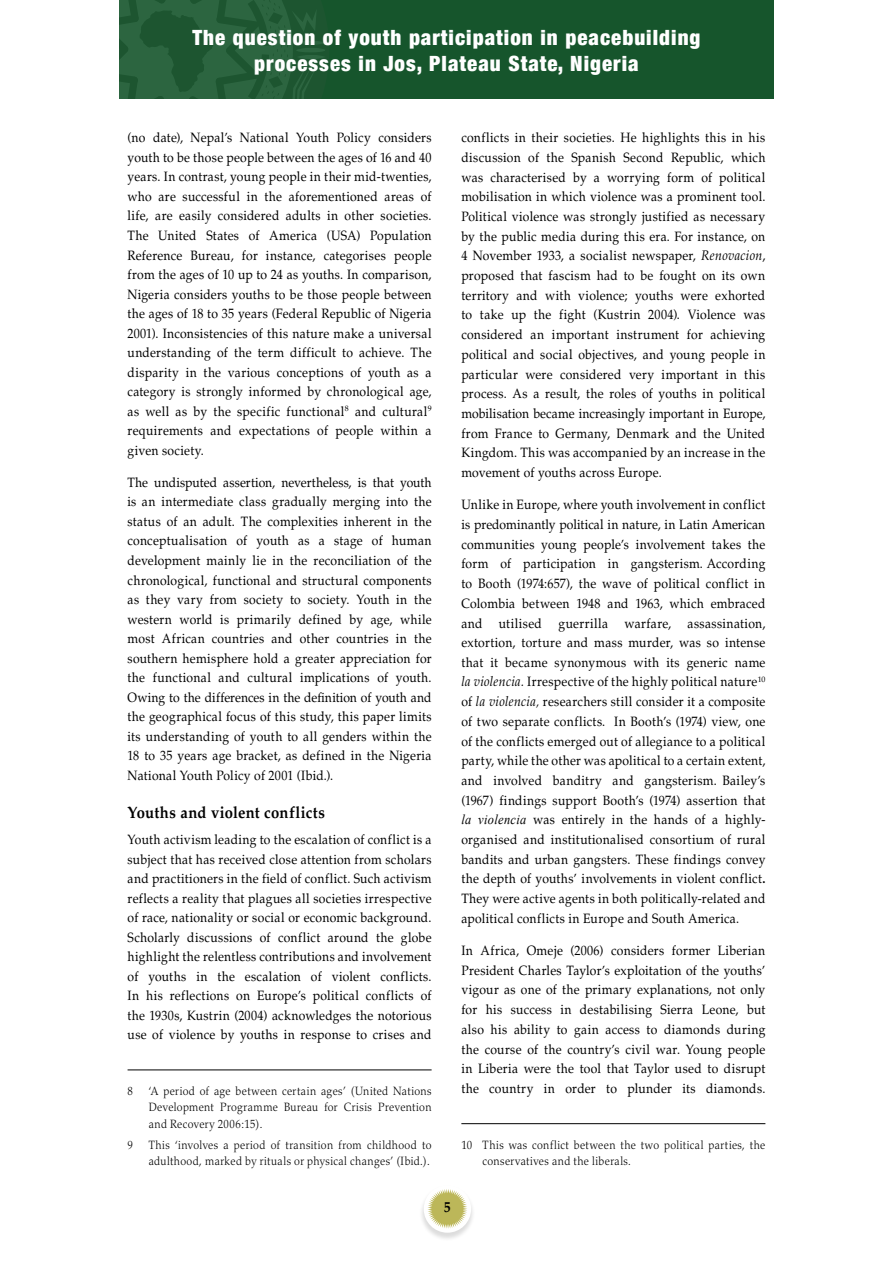
<style>
.page{position:relative;width:893px;height:1263px;background:#fff}
.page>*{position:absolute;margin:0;border:0;box-sizing:border-box;transform-origin:0 0}
.t1{font:900 condensed 21px/25.2px "Helvetica Neue";letter-spacing:.05em;color:#fff;text-align:center}
.t2{font:700 16.5px "Palatino";letter-spacing:.015em;color:#000;scale:.9 1}
.t3{font:700 15px "Palatino";color:#000;scale:.9 1}
.t4{font:13.5px/19.6px "Palatino";letter-spacing:.025em;color:#000;text-align:justify;scale:.9 1}
.t5{font:300 12px/16.5px "Palatino";letter-spacing:.035em;color:#000;scale:.9 1}
.s1{font-style:italic;font-size:13.8px}
.s2{font-style:italic}
.s3{font-family:"Times New Roman";font-style:italic;font-size:13.8px}
.s4{font-weight:700}
</style>
<div class="page">
<div style="left:418px;top:1184px;width:57px;height:56px;background:#000;opacity:.14"></div>
<div style="left:424px;top:1185px;width:47px;height:48px;background:#fff;border-radius:50%"></div>
<svg style="left:427px;top:1189px;width:40px;height:40px"></svg>
<div style="left:119px;top:0;width:655px;height:99px;background:#16552c"></div>
<svg style="left:119px;top:0;width:206px;height:99px"></svg>
<hr style="left:128px;top:1070px;width:304px;height:1px;background:#000">
<hr style="left:461px;top:1123px;width:304px;height:1px;background:#000">
<h1 class="t1" style="left:192px;top:25px;width:510px">The question of youth participation in peacebuilding processes in Jos, Plateau State, Nigeria</h1>
<p class="t4" style="left:128px;top:128px;width:339px">(no date), Nepal’s National Youth Policy considers youth to be those people between the ages of 16 and 40 years. In contrast, young people in their mid-twenties, who are successful in the aforementioned areas of life, are easily considered adults in other societies.<br>The United States of America (USA) Population Reference Bureau, for instance, categorises people from the ages of 10 up to 24 as youths. In comparison, Nigeria considers youths to be those people between the ages of 18 to 35 years (Federal Republic of Nigeria 2001). Inconsistencies of this nature make a universal understanding of the term difficult to achieve. The disparity in the various conceptions of youth as a category is strongly informed by chronological age, as well as by the specific functional<sup>8</sup> and cultural<sup>9 </sup>requirements and expectations of people within a given society.</p>
<p class="t4" style="left:128px;top:473px;width:339px">The undisputed assertion, nevertheless, is that youth is an intermediate class gradually merging into the status of an adult. The complexities inherent in the conceptualisation of youth as a stage of human development mainly lie in the reconciliation of the chronological, functional and structural components as they vary from society to society. Youth in the western world is primarily defined by age, while most African countries and other countries in the southern hemisphere hold a greater appreciation for the functional and cultural implications of youth.<br>Owing to the differences in the definition of youth and the geographical focus of this study, this paper limits its understanding of youth to all genders within the 18 to 35 years age bracket, as defined in the Nigeria National Youth Policy of 2001 (Ibid.).</p>
<p class="t2" style="left:128px;top:803px;width:221px">Youths and violent conflicts</p>
<p class="t4" style="left:128px;top:830px;width:339px">Youth activism leading to the escalation of conflict is a subject that has received close attention from scholars and practitioners in the field of conflict. Such activism reflects a reality that plagues all societies irrespective of race, nationality or social or economic background.<br>Scholarly discussions of conflict around the globe highlight the relentless contributions and involvement of youths in the escalation of violent conflicts.<br>In his reflections on Europe’s political conflicts of the 1930s, Kustrin (2004) acknowledges the notorious use of violence by youths in response to crises and</p>
<p class="t5" style="left:128px;top:1083px;width:7px">8</p>
<p class="t5" style="left:149px;top:1083px;width:316px;text-align:justify">‘A period of age between certain ages’ (United Nations Development Programme Bureau for Crisis Prevention and Recovery 2006:15).</p>
<p class="t5" style="left:128px;top:1136px;width:7px">9</p>
<p class="t5" style="left:149px;top:1136px;width:316px">This ‘involves a period of transition from childhood to adulthood, marked by rituals or physical changes’ (Ibid.).</p>
<p class="t4" style="left:461px;top:128px;width:339px">conflicts in their societies. He highlights this in his discussion of the Spanish Second Republic, which was characterised by a worrying form of political mobilisation in which violence was a prominent tool.<br>Political violence was strongly justified as necessary by the public media during this era. For instance, on 4 November 1933, a socialist newspaper, <span class="s1">Renovacion</span>, proposed that fascism had to be fought on its own territory and with violence; youths were exhorted to take up the fight (Kustrin 2004). Violence was considered an important instrument for achieving political and social objectives, and young people in particular were considered very important in this process. As a result, the roles of youths in political mobilisation became increasingly important in Europe, from France to Germany, Denmark and the United Kingdom. This was accompanied by an increase in the movement of youths across Europe.</p>
<p class="t4" style="left:461px;top:495px;width:339px">Unlike in Europe, where youth involvement in conflict is predominantly political in nature, in Latin American communities young people’s involvement takes the form of participation in gangsterism. According to Booth (1974:657), the wave of political conflict in Colombia between 1948 and 1963, which embraced and utilised guerrilla warfare, assassination, extortion, torture and mass murder, was so intense that it became synonymous with its generic name <span class="s1">la violencia</span><span class="s2">.</span> Irrespective of the highly political nature<sup>10 </sup>of <span class="s1">la violencia</span><span class="s2">,</span> researchers still consider it a composite of two separate conflicts. In Booth’s (1974) view, one of the conflicts emerged out of allegiance to a political party, while the other was apolitical to a certain extent, and involved banditry and gangsterism. Bailey’s (1967) findings support Booth’s (1974) assertion that <span class="s3">la violencia</span> was entirely in the hands of a highly&shy;organised and institutionalised consortium of rural bandits and urban gangsters. These findings convey the depth of youths’ involvements in violent conflict<span class="s4">.<br></span>They were active agents in both politically-related and apolitical conflicts in Europe and South America.</p>
<p class="t4" style="left:461px;top:941px;width:339px">In Africa, Omeje (2006) considers former Liberian President Charles Taylor’s exploitation of the youths’ vigour as one of the primary explanations, not only for his success in destabilising Sierra Leone, but also his ability to gain access to diamonds during the course of the country’s civil war. Young people in Liberia were the tool that Taylor used to disrupt the country in order to plunder its diamonds.</p>
<p class="t5" style="left:483px;top:1136px;width:316px;text-indent:-21px">10 This was conflict between the two political parties, the conservatives and the liberals.</p>
<p class="t3" style="left:444px;top:1198px;width:9px">5</p>
</div>
